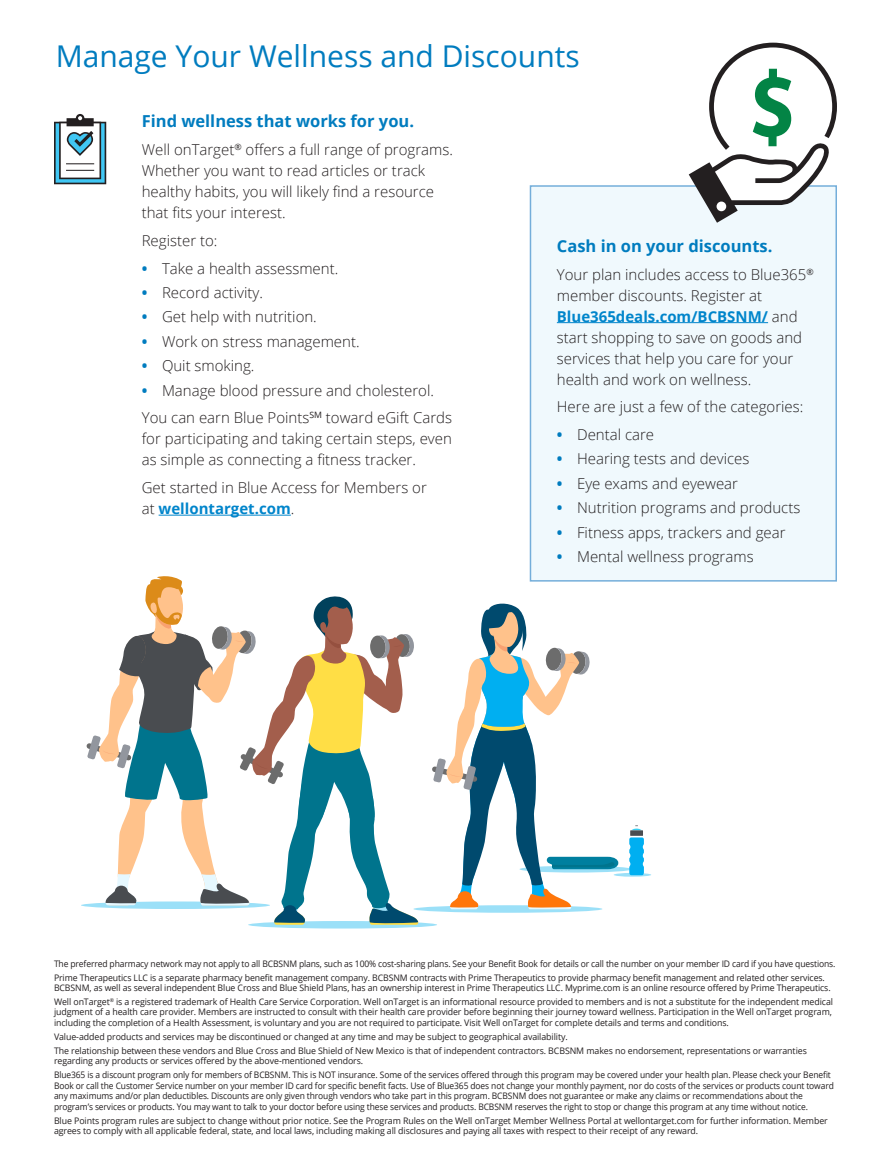
<style>
.page{position:relative;width:891px;height:1161px;background:#fff}
.page>*{position:absolute;margin:0;border:0;box-sizing:border-box;transform-origin:0 0}
.H1_lead-in__page_2{font:30px "Open Sans";color:#007cbf}
.H3_heading{font:700 16.5px "Open Sans";color:#007cbf}
.P_body{font:300 15px/21px "Open Sans";color:#231f20}
.taglines{font:9px/10.5px "Open Sans";letter-spacing:-.01em;color:#231f20}
.taglines-2{font:9px/10.5px "Open Sans";letter-spacing:-.01em;color:#231f20;scale:.94 1}
.taglines-3{font:9px "Open Sans";letter-spacing:-.01em;color:#231f20;scale:.95 1}
.s1{font-weight:700;color:#007cbf}
.s2{font-weight:700;color:#0085cb}
</style>
<div class="page">
<hr style="left:159px;top:515px;width:132px;height:1px;background:#0085cb">
<div style="left:530px;top:185px;width:307px;height:397px;background:#f0f9fd;border:2px solid #74aeda"></div>
<hr style="left:557px;top:322px;width:211px;height:1px;background:#0085cb">
<svg style="left:689px;top:42px;width:148px;height:181px"></svg>
<svg style="left:520px;top:866px;width:112px;height:7px"></svg>
<svg style="left:614px;top:873px;width:37px;height:4px"></svg>
<svg style="left:629px;top:825px;width:15px;height:50px"></svg>
<div style="left:248px;top:921px;width:189px;height:8px;background:#9be0f8;border-radius:50%"></div>
<svg style="left:413px;top:905px;width:189px;height:8px"></svg>
<svg style="left:86px;top:576px;width:332px;height:349px"></svg>
<svg style="left:432px;top:603px;width:190px;height:306px"></svg>
<svg style="left:54px;top:114px;width:52px;height:70px"></svg>
<h1 class="H1_lead-in__page_2" style="left:56px;top:35px;width:525px">Manage Your Wellness and Discounts</h1>
<h3 class="H3_heading" style="left:142px;top:110px;width:274px">Find wellness that works for you.</h3>
<p class="P_body" style="left:142px;top:139px;width:313px">Well onTarget<sup>®</sup> offers a full range of programs.<br>Whether you want to read articles or track healthy habits, you will likely find a resource that fits your interest.</p>
<p class="P_body" style="left:142px;top:230px;width:77px">Register to:</p>
<p class="P_body" style="left:142px;top:257px;width:198px"><span class="s1">•</span> Take a health assessment.</p>
<p class="P_body" style="left:142px;top:282px;width:123px"><span class="s1">•</span> Record activity.</p>
<p class="P_body" style="left:142px;top:306px;width:177px"><span class="s1">•</span> Get help with nutrition.</p>
<p class="P_body" style="left:142px;top:330px;width:219px"><span class="s1">•</span> Work on stress management.</p>
<p class="P_body" style="left:142px;top:355px;width:114px"><span class="s1">•</span> Quit smoking.</p>
<p class="P_body" style="left:142px;top:379px;width:294px"><span class="s1">•</span> Manage blood pressure and cholesterol.</p>
<p class="P_body" style="left:142px;top:407px;width:312px;text-align:justify">You can earn Blue Points<sup>SM</sup> toward eGift Cards for participating and taking certain steps, even as simple as connecting a fitness tracker.</p>
<p class="P_body" style="left:142px;top:477px;width:287px">Get started in Blue Access for Members or at <span class="s2">wellontarget.com</span>.</p>
<h3 class="H3_heading" style="left:557px;top:234px;width:217px">Cash in on your discounts.</h3>
<p class="P_body" style="left:557px;top:263px;width:258px">Your plan includes access to Blue365<sup>® </sup>member discounts. Register at <span class="s2">Blue365deals.com/BCBSNM/</span> and start shopping to save on goods and services that help you care for your health and work on wellness.</p>
<p class="P_body" style="left:557px;top:396px;width:248px">Here are just a few of the categories:</p>
<p class="P_body" style="left:557px;top:424px;width:99px"><span class="s1">•</span> Dental care</p>
<p class="P_body" style="left:557px;top:448px;width:194px"><span class="s1">•</span> Hearing tests and devices</p>
<p class="P_body" style="left:557px;top:472px;width:183px"><span class="s1">•</span> Eye exams and eyewear</p>
<p class="P_body" style="left:557px;top:497px;width:245px"><span class="s1">•</span> Nutrition programs and products</p>
<p class="P_body" style="left:557px;top:521px;width:230px"><span class="s1">•</span> Fitness apps, trackers and gear</p>
<p class="P_body" style="left:557px;top:546px;width:198px"><span class="s1">•</span> Mental wellness programs</p>
<p class="taglines-3" style="left:54px;top:957px;width:824px">The preferred pharmacy network may not apply to all BCBSNM plans, such as 100% cost-sharing plans. See your Benefit Book for details or call the number on your member ID card if you have questions.</p>
<p class="taglines" style="left:54px;top:972px;width:778px">Prime Therapeutics LLC is a separate pharmacy benefit management company. BCBSNM contracts with Prime Therapeutics to provide pharmacy benefit management and related other services.<br>BCBSNM, as well as several independent Blue Cross and Blue Shield Plans, has an ownership interest in Prime Therapeutics LLC. Myprime.com is an online resource offered by Prime Therapeutics.</p>
<p class="taglines" style="left:54px;top:996px;width:781px">Well onTarget<sup>®</sup> is a registered trademark of Health Care Service Corporation. Well onTarget is an informational resource provided to members and is not a substitute for the independent medical judgment of a health care provider. Members are instructed to consult with their health care provider before beginning their journey toward wellness. Participation in the Well onTarget program, including the completion of a Health Assessment, is voluntary and you are not required to participate. Visit Well onTarget for complete details and terms and conditions.</p>
<p class="taglines" style="left:54px;top:1031px;width:515px">Value-added products and services may be discontinued or changed at any time and may be subject to geographical availability.</p>
<p class="taglines" style="left:54px;top:1045px;width:754px">The relationship between these vendors and Blue Cross and Blue Shield of New Mexico is that of independent contractors. BCBSNM makes no endorsement, representations or warranties regarding any products or services offered by the above-mentioned vendors.</p>
<p class="taglines-2" style="left:54px;top:1069px;width:831px">Blue365 is a discount program only for members of BCBSNM. This is NOT insurance. Some of the services offered through this program may be covered under your health plan. Please check your Benefit Book or call the Customer Service number on your member ID card for specific benefit facts. Use of Blue365 does not change your monthly payment, nor do costs of the services or products count toward any maximums and/or plan deductibles. Discounts are only given through vendors who take part in this program. BCBSNM does not guarantee or make any claims or recommendations about the program’s services or products. You may want to talk to your doctor before using these services and products. BCBSNM reserves the right to stop or change this program at any time without notice.</p>
<p class="taglines" style="left:54px;top:1115px;width:775px">Blue Points program rules are subject to change without prior notice. See the Program Rules on the Well onTarget Member Wellness Portal at wellontarget.com for further information. Member agrees to comply with all applicable federal, state, and local laws, including making all disclosures and paying all taxes with respect to their receipt of any reward.</p>
</div>
